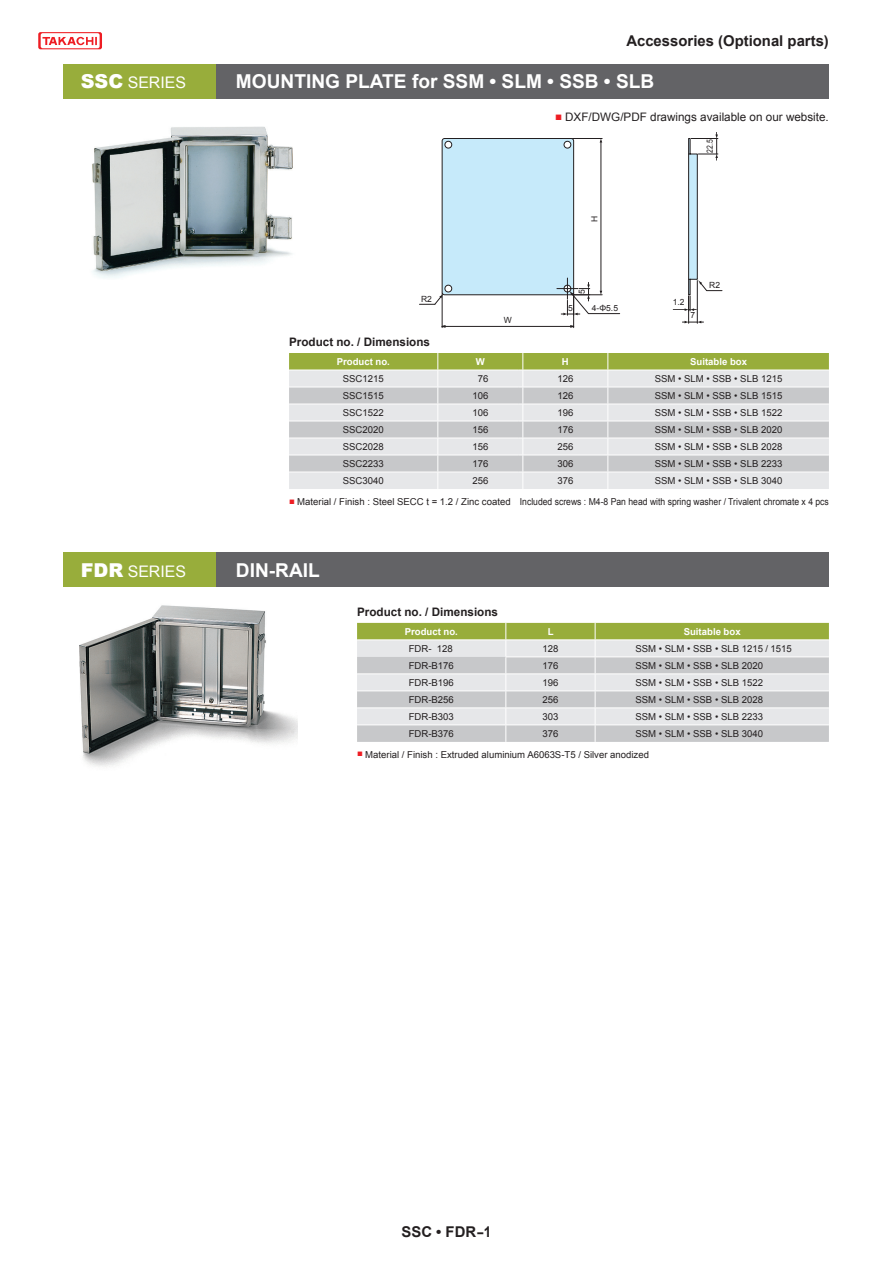
<style>
.page{position:relative;width:893px;height:1263px;background:#fff}
.page>*{position:absolute;margin:0;border:0;box-sizing:border-box;transform-origin:0 0}
.t1{font:700 19.2px "Arial";color:#fff}
.t2{font:15.9px "Arial";color:#fff}
.t3{font:700 14.85px "Arial";color:#231f20}
.t4{font:700 11.7px "Arial";color:#231f20}
.t5{font:11.7px "Arial";color:#231f20}
.t6{font:9.6px "Arial";color:#231f20}
.t7{font:700 9.6px "Arial";color:#fff}
.t8{font:8.55px "Arial";color:#231f20}
.t9{font:8.55px "Arial";color:#231f20;scale:.8 1}
.s1{font-weight:900;font-size:19.2px}
.s2{color:#ee1d23}
</style>
<div class="page">
<svg style="left:38px;top:32px;width:64px;height:17px"></svg>
<img style="left:92px;top:126px;width:201px;height:152px">
<img style="left:79px;top:605px;width:219px;height:162px">
<div style="left:442px;top:139px;width:132px;height:156px;background:#c6eafa;border-radius:2px"></div>
<div style="left:442px;top:138px;width:132px;height:157px;border:1px solid #231f20;border-radius:2px"></div>
<div style="left:445px;top:285px;width:7px;height:7px;background:#fff;border-radius:50%"></div>
<div style="left:445px;top:285px;width:7px;height:7px;border:1px solid #231f20;border-radius:50%"></div>
<div style="left:445px;top:141px;width:7px;height:7px;background:#fff;border-radius:50%"></div>
<div style="left:445px;top:141px;width:7px;height:7px;border:1px solid #231f20;border-radius:50%"></div>
<div style="left:564px;top:141px;width:7px;height:7px;background:#fff;border-radius:50%"></div>
<div style="left:564px;top:141px;width:7px;height:7px;border:1px solid #231f20;border-radius:50%"></div>
<hr style="left:573px;top:294px;width:1px;height:34px;background:#231f20">
<hr style="left:442px;top:294px;width:1px;height:34px;background:#231f20">
<hr style="left:445px;top:326px;width:125px;height:1px;background:#231f20">
<svg style="left:441px;top:325px;width:5px;height:3px"></svg>
<hr style="left:572px;top:295px;width:30px;height:1px;background:#231f20">
<hr style="left:572px;top:138px;width:30px;height:1px;background:#231f20">
<hr style="left:601px;top:142px;width:1px;height:150px;background:#231f20">
<hr style="left:588px;top:313px;width:32px;height:1px;background:#231f20">
<svg style="left:557px;top:278px;width:33px;height:37px"></svg>
<svg style="left:673px;top:132px;width:49px;height:191px"></svg>
<svg style="left:419px;top:292px;width:24px;height:13px"></svg>
<svg style="left:289px;top:353px;width:540px;height:136px;background:#d3d6ca"></svg>
<svg style="left:357px;top:623px;width:472px;height:119px;background:#d0d3c5"></svg>
<div style="left:64px;top:64px;width:153px;height:34px;background:#98ad3b"></div>
<div style="left:217px;top:64px;width:612px;height:34px;background:#636366"></div>
<div style="left:64px;top:553px;width:153px;height:34px;background:#98ad3b"></div>
<div style="left:217px;top:553px;width:612px;height:34px;background:#636366"></div>
<h3 class="t3" style="left:626px;top:33px;width:204px">Accessories (Optional parts)</h3>
<h2 class="t2" style="left:81px;top:73px;width:107px"><span class="s1">SSC</span> SERIES</h2>
<h1 class="t1" style="left:236px;top:70px;width:420px">MOUNTING PLATE for SSM • SLM • SSB • SLB</h1>
<p class="t5" style="left:555px;top:111px;width:275px"><span class="s2">■</span> DXF/DWG/PDF drawings available on our website.</p>
<p class="t8" style="left:590px;top:222px;width:8px;rotate:-90deg">H</p>
<p class="t9" style="left:705px;top:153px;width:18px;rotate:-90deg">22.5</p>
<p class="t8" style="left:709px;top:280px;width:12px">R2</p>
<p class="t8" style="left:577px;top:294px;width:6px;rotate:-90deg">5</p>
<p class="t8" style="left:421px;top:294px;width:12px">R2</p>
<p class="t4" style="left:289px;top:335px;width:142px">Product no. / Dimensions</p>
<p class="t7" style="left:337px;top:356px;width:55px">Product no.</p>
<p class="t7" style="left:476px;top:356px;width:11px">W</p>
<p class="t7" style="left:562px;top:356px;width:8px">H</p>
<p class="t7" style="left:690px;top:356px;width:58px">Suitable box</p>
<p class="t6" style="left:343px;top:373px;width:42px">SSC1215</p>
<p class="t6" style="left:478px;top:373px;width:12px">76</p>
<p class="t6" style="left:557px;top:373px;width:17px">126</p>
<p class="t6" style="left:655px;top:373px;width:129px">SSM • SLM • SSB • SLB 1215</p>
<p class="t6" style="left:343px;top:390px;width:42px">SSC1515</p>
<p class="t6" style="left:472px;top:390px;width:17px">106</p>
<p class="t6" style="left:557px;top:390px;width:17px">126</p>
<p class="t6" style="left:655px;top:390px;width:129px">SSM • SLM • SSB • SLB 1515</p>
<p class="t6" style="left:343px;top:407px;width:42px">SSC1522</p>
<p class="t6" style="left:472px;top:407px;width:17px">106</p>
<p class="t6" style="left:557px;top:407px;width:17px">196</p>
<p class="t6" style="left:655px;top:407px;width:129px">SSM • SLM • SSB • SLB 1522</p>
<p class="t6" style="left:343px;top:424px;width:42px">SSC2020</p>
<p class="t6" style="left:472px;top:424px;width:17px">156</p>
<p class="t6" style="left:557px;top:424px;width:17px">176</p>
<p class="t6" style="left:655px;top:424px;width:129px">SSM • SLM • SSB • SLB 2020</p>
<p class="t6" style="left:343px;top:441px;width:42px">SSC2028</p>
<p class="t6" style="left:472px;top:441px;width:17px">156</p>
<p class="t6" style="left:557px;top:441px;width:17px">256</p>
<p class="t6" style="left:655px;top:441px;width:129px">SSM • SLM • SSB • SLB 2028</p>
<p class="t6" style="left:343px;top:458px;width:42px">SSC2233</p>
<p class="t6" style="left:472px;top:458px;width:17px">176</p>
<p class="t6" style="left:557px;top:458px;width:17px">306</p>
<p class="t6" style="left:655px;top:458px;width:129px">SSM • SLM • SSB • SLB 2233</p>
<p class="t6" style="left:343px;top:475px;width:42px">SSC3040</p>
<p class="t6" style="left:472px;top:475px;width:17px">256</p>
<p class="t6" style="left:557px;top:475px;width:17px">376</p>
<p class="t6" style="left:655px;top:475px;width:129px">SSM • SLM • SSB • SLB 3040</p>
<p class="t6" style="left:289px;top:496px;width:541px"><span class="s2">■</span> Material / Finish : Steel SECC t = 1.2 / Zinc coated Included screws : M4-8 Pan head with spring washer / Trivalent chromate x 4 pcs</p>
<p class="t8" style="left:673px;top:298px;width:13px">1.2</p>
<p class="t8" style="left:568px;top:303px;width:6px">5</p>
<p class="t8" style="left:592px;top:303px;width:28px">4-Φ5.5</p>
<p class="t8" style="left:690px;top:310px;width:6px">7</p>
<p class="t8" style="left:504px;top:315px;width:10px">W</p>
<h2 class="t2" style="left:81px;top:562px;width:107px"><span class="s1">FDR</span> SERIES</h2>
<h1 class="t1" style="left:236px;top:559px;width:85px">DIN-RAIL</h1>
<p class="t4" style="left:357px;top:605px;width:142px">Product no. / Dimensions</p>
<p class="t7" style="left:405px;top:626px;width:55px">Product no.</p>
<p class="t7" style="left:548px;top:626px;width:7px">L</p>
<p class="t7" style="left:684px;top:626px;width:58px">Suitable box</p>
<p class="t6" style="left:409px;top:643px;width:46px">FDR- 128</p>
<p class="t6" style="left:542px;top:643px;width:17px">128</p>
<p class="t6" style="left:635px;top:643px;width:158px">SSM • SLM • SSB • SLB 1215 / 1515</p>
<p class="t6" style="left:409px;top:660px;width:47px">FDR-B176</p>
<p class="t6" style="left:542px;top:660px;width:17px">176</p>
<p class="t6" style="left:635px;top:660px;width:129px">SSM • SLM • SSB • SLB 2020</p>
<p class="t6" style="left:409px;top:677px;width:47px">FDR-B196</p>
<p class="t6" style="left:542px;top:677px;width:17px">196</p>
<p class="t6" style="left:635px;top:677px;width:129px">SSM • SLM • SSB • SLB 1522</p>
<p class="t6" style="left:409px;top:694px;width:47px">FDR-B256</p>
<p class="t6" style="left:542px;top:694px;width:17px">256</p>
<p class="t6" style="left:635px;top:694px;width:129px">SSM • SLM • SSB • SLB 2028</p>
<p class="t6" style="left:409px;top:711px;width:47px">FDR-B303</p>
<p class="t6" style="left:542px;top:711px;width:17px">303</p>
<p class="t6" style="left:635px;top:711px;width:129px">SSM • SLM • SSB • SLB 2233</p>
<p class="t6" style="left:409px;top:728px;width:47px">FDR-B376</p>
<p class="t6" style="left:542px;top:728px;width:17px">376</p>
<p class="t6" style="left:635px;top:728px;width:129px">SSM • SLM • SSB • SLB 3040</p>
<p class="t6" style="left:357px;top:749px;width:293px"><span class="s2">■</span> Material / Finish : Extruded aluminium A6063S-T5 / Silver anodized</p>
<h3 class="t3" style="left:402px;top:1224px;width:91px">SSC • FDR-1</h3>
</div>
